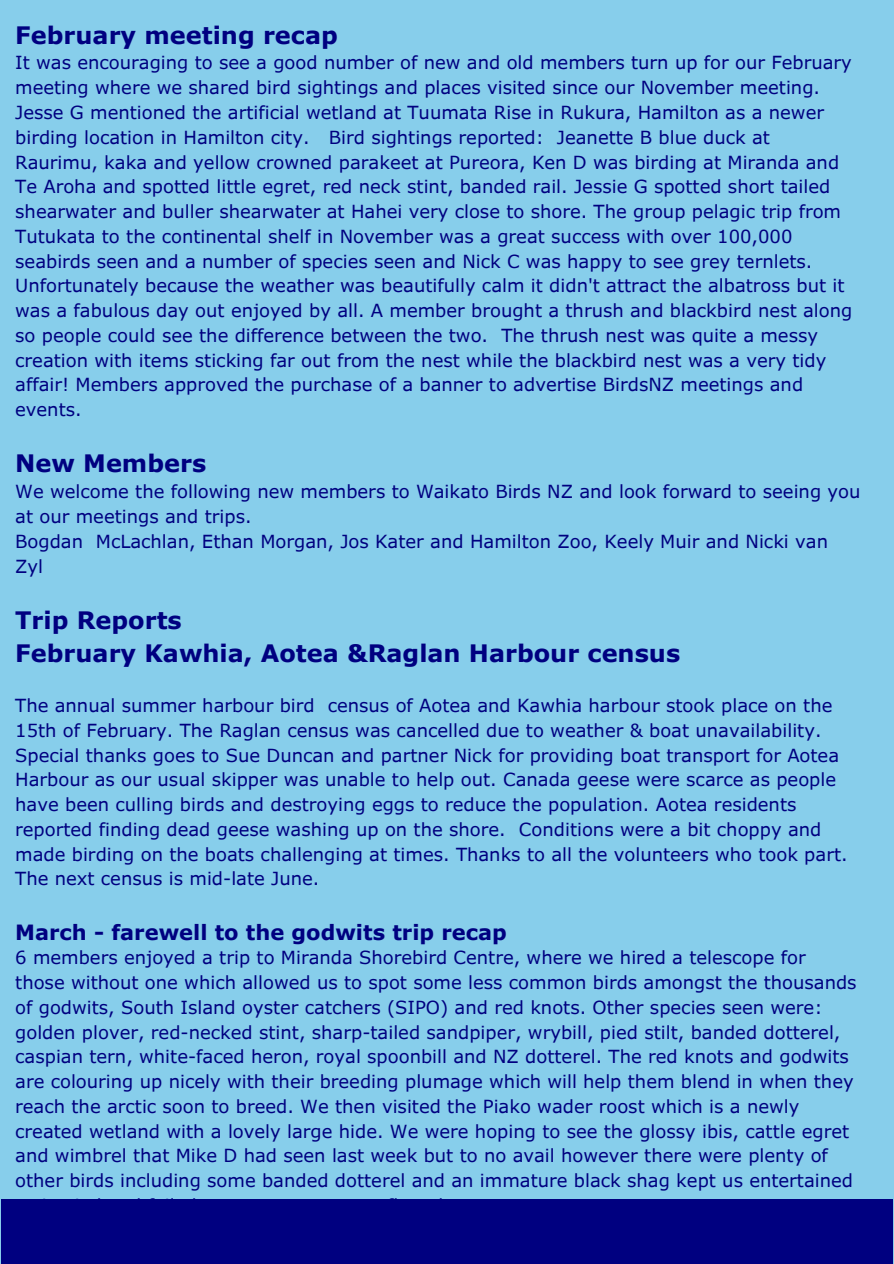
<style>
.page{position:relative;width:894px;height:1264px;background:#fff}
.page>*{position:absolute;margin:0;border:0;box-sizing:border-box;transform-origin:0 0}
.t1{font:700 24px/32.7px "Verdana Pro";color:#000080}
.t2{font:700 21px "Verdana Pro";color:#000080}
.t3{font:18px/24.8px "Verdana Pro";color:#000080}
</style>
<div class="page">
<div style="left:0;top:0;width:893px;height:1263px;background:#87ceeb"></div>
<div style="left:1px;top:1199px;width:891px;height:64px;background:#000080"></div>
<p class="t1" style="left:15px;top:18px;width:324px">February meeting recap</p>
<p class="t3" style="left:15px;top:50px;width:838px">It was encouraging to see a good number of new and old members turn up for our February meeting where we shared bird sightings and places visited since our November meeting.<br>Jesse G mentioned the artificial wetland at Tuumata Rise in Rukura, Hamilton as a newer birding location in Hamilton city. Bird sightings reported: Jeanette B blue duck at Raurimu, kaka and yellow crowned parakeet at Pureora, Ken D was birding at Miranda and Te Aroha and spotted little egret, red neck stint, banded rail. Jessie G spotted short tailed shearwater and buller shearwater at Hahei very close to shore. The group pelagic trip from Tutukata to the continental shelf in November was a great success with over 100,000 seabirds seen and a number of species seen and Nick C was happy to see grey ternlets.<br>Unfortunately because the weather was beautifully calm it didn't attract the albatross but it was a fabulous day out enjoyed by all. A member brought a thrush and blackbird nest along so people could see the difference between the two. The thrush nest was quite a messy creation with items sticking far out from the nest while the blackbird nest was a very tidy affair! Members approved the purchase of a banner to advertise BirdsNZ meetings and events.</p>
<p class="t1" style="left:15px;top:446px;width:192px">New Members</p>
<p class="t3" style="left:15px;top:479px;width:846px">We welcome the following new members to Waikato Birds NZ and look forward to seeing you at our meetings and trips.</p>
<p class="t3" style="left:15px;top:528px;width:814px">Bogdan McLachlan, Ethan Morgan, Jos Kater and Hamilton Zoo, Keely Muir and Nicki van<br>Zyl</p>
<h1 class="t1" style="left:15px;top:603px;width:666px">Trip Reports<br>February Kawhia, Aotea &amp;Raglan Harbour census</h1>
<p class="t3" style="left:15px;top:692px;width:833px">The annual summer harbour bird census of Aotea and Kawhia harbour stook place on the 15th of February. The Raglan census was cancelled due to weather &amp; boat unavailability.<br>Special thanks goes to Sue Duncan and partner Nick for providing boat transport for Aotea Harbour as our usual skipper was unable to help out. Canada geese were scarce as people have been culling birds and destroying eggs to reduce the population. Aotea residents reported finding dead geese washing up on the shore. Conditions were a bit choppy and made birding on the boats challenging at times. Thanks to all the volunteers who took part.<br>The next census is mid-late June.</p>
<p class="t2" style="left:15px;top:918px;width:493px">March - farewell to the godwits trip recap</p>
<p class="t3" style="left:15px;top:944px;width:842px">6 members enjoyed a trip to Miranda Shorebird Centre, where we hired a telescope for those without one which allowed us to spot some less common birds amongst the thousands of godwits, South Island oyster catchers (SIPO) and red knots. Other species seen were: golden plover, red-necked stint, sharp-tailed sandpiper, wrybill, pied stilt, banded dotterel, caspian tern, white-faced heron, royal spoonbill and NZ dotterel. The red knots and godwits are colouring up nicely with their breeding plumage which will help them blend in when they reach the arctic soon to breed. We then visited the Piako wader roost which is a newly created wetland with a lovely large hide. We were hoping to see the glossy ibis, cattle egret and wimbrel that Mike D had seen last week but to no avail however there were plenty of other birds including some banded dotterel and an immature black shag kept us entertained</p>
</div>
